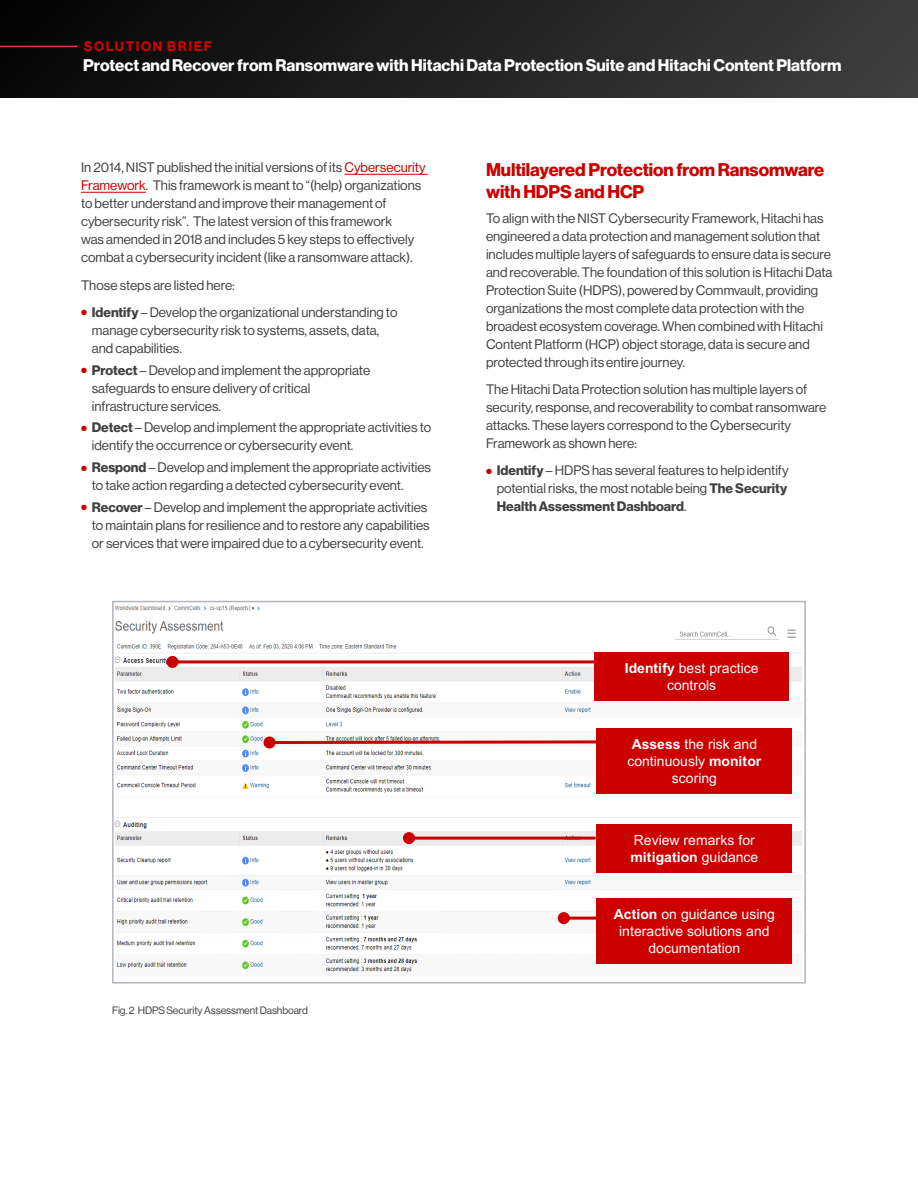
<style>
.page{position:relative;width:918px;height:1188px;background:#fff}
.page>*{position:absolute;margin:0;border:0;box-sizing:border-box;transform-origin:0 0}
.Primary-Subhead-Red{font:18px/22.5px "N Haas Grotesk DS Pro 75 Bd";letter-spacing:-.005em;color:#c00}
.t1{font:16.5px "N Haas Grotesk DS Pro 75 Bd";color:#fff}
.t2{font:13.95px/16.8px "Arial";color:#fff;text-align:center}
.Body{font:13.5px/18px "N Haas Grotesk DS Pro 55 Rg";color:#414141}
.t3{font:13.5px "N Haas Grotesk DS Pro 75 Bd";letter-spacing:.115em;color:#c00}
.t4{font:10.5px "N Haas Grotesk DS Pro 55 Rg";letter-spacing:-.01em;color:#414141}
.s1{color:#c00}
.s2{font-family:"N Haas Grotesk DS Pro 75 Bd"}
.s3{font-weight:700}
</style>
<div class="page">
<div style="left:0;top:0;width:918px;height:98px;background:linear-gradient(to right,#040404,#3d3d3d)"></div>
<hr style="left:0;top:46px;width:77px;height:1px;background:#ed2b4e">
<svg style="left:115px;top:605px;width:687px;height:368px"></svg>
<svg style="left:558px;top:912px;width:39px;height:12px"></svg>
<svg style="left:403px;top:832px;width:193px;height:12px;background:#e2a8a8"></svg>
<svg style="left:264px;top:736px;width:333px;height:13px"></svg>
<svg style="left:166px;top:656px;width:428px;height:12px"></svg>
<div style="left:597px;top:899px;width:195px;height:65px;background:#c00"></div>
<div style="left:594px;top:652px;width:195px;height:49px;background:#c00"></div>
<div style="left:597px;top:728px;width:195px;height:66px;background:#c00"></div>
<div style="left:597px;top:824px;width:195px;height:49px;background:#c00"></div>
<div style="left:112px;top:601px;width:694px;height:383px;border:2px solid #b4b4bc"></div>
<hr style="left:344px;top:174px;width:84px;height:1px;background:#c00">
<hr style="left:81px;top:192px;width:65px;height:1px;background:#c00">
<p class="t3" style="left:84px;top:38px;width:130px">SOLUTION BRIEF</p>
<p class="t1" style="left:83px;top:55px;width:760px">Protect and Recover from Ransomware with Hitachi Data Protection Suite and Hitachi Content Platform</p>
<p class="Body" style="left:81px;top:159px;width:346px">In 2014, NIST published the initial versions of its <span class="s1">Cybersecurity Framework</span>. This framework is meant to “(help) organizations to better understand and improve their management of cybersecurity risk”. The latest version of this framework<br>was amended in 2018 and includes 5 key steps to effectively combat a cybersecurity incident (like a ransomware attack).</p>
<p class="Body" style="left:81px;top:276px;width:155px">Those steps are listed here:</p>
<p class="Body" style="left:92px;top:303px;width:307px;text-indent:-11px"><span class="s1">●</span> <span class="s2">Identify</span> – Develop the organizational understanding to manage cybersecurity risk to systems, assets, data, and capabilities.</p>
<p class="Body" style="left:92px;top:361px;width:280px;text-indent:-11px"><span class="s1">●</span> <span class="s2">Protect</span> – Develop and implement the appropriate safeguards to ensure delivery of critical infrastructure services.</p>
<p class="Body" style="left:92px;top:419px;width:341px;text-indent:-11px"><span class="s1">●</span> <span class="s2">Detect</span> – Develop and implement the appropriate activities to identify the occurrence or cybersecurity event.</p>
<p class="Body" style="left:92px;top:459px;width:341px;text-indent:-11px"><span class="s1">●</span> <span class="s2">Respond</span> – Develop and implement the appropriate activities to take action regarding a detected cybersecurity event.</p>
<p class="Body" style="left:92px;top:498px;width:339px;text-indent:-11px"><span class="s1">●</span> <span class="s2">Recover</span> – Develop and implement the appropriate activities to maintain plans for resilience and to restore any capabilities or services that were impaired due to a cybersecurity event.</p>
<p class="t4" style="left:112px;top:1005px;width:197px">Fig. 2 HDPS Security Assessment Dashboard</p>
<p class="Primary-Subhead-Red" style="left:486px;top:159px;width:340px">Multilayered Protection from Ransomware with HDPS and HCP</p>
<p class="Body" style="left:486px;top:209px;width:348px">To align with the NIST Cybersecurity Framework, Hitachi has engineered a data protection and management solution that includes multiple layers of safeguards to ensure data is secure and recoverable. The foundation of this solution is Hitachi Data Protection Suite (HDPS), powered by Commvault, providing organizations the most complete data protection with the broadest ecosystem coverage. When combined with Hitachi Content Platform (HCP) object storage, data is secure and protected through its entire journey.</p>
<p class="Body" style="left:486px;top:381px;width:342px">The Hitachi Data Protection solution has multiple layers of security, response, and recoverability to combat ransomware attacks. These layers correspond to the Cybersecurity Framework as shown here:</p>
<p class="Body" style="left:497px;top:462px;width:293px;text-align:justify;text-indent:-11px"><span class="s1">●</span> <span class="s2">Identify</span> – HDPS has several features to help identify potential risks, the most notable being <span class="s2">The Security Health Assessment Dashboard</span>.</p>
<p class="t2" style="left:625px;top:659px;width:135px"><span class="s3">Identify</span> best practice controls</p>
<p class="t2" style="left:627px;top:736px;width:135px"><span class="s3">Assess</span> the risk and continuously <span class="s3">monitor </span>scoring</p>
<p class="t2" style="left:630px;top:832px;width:129px;text-align:left">Review remarks for <span class="s3">mitigation</span> guidance</p>
<p class="t2" style="left:614px;top:906px;width:163px"><span class="s3">Action</span> on guidance using interactive solutions and documentation</p>
</div>
